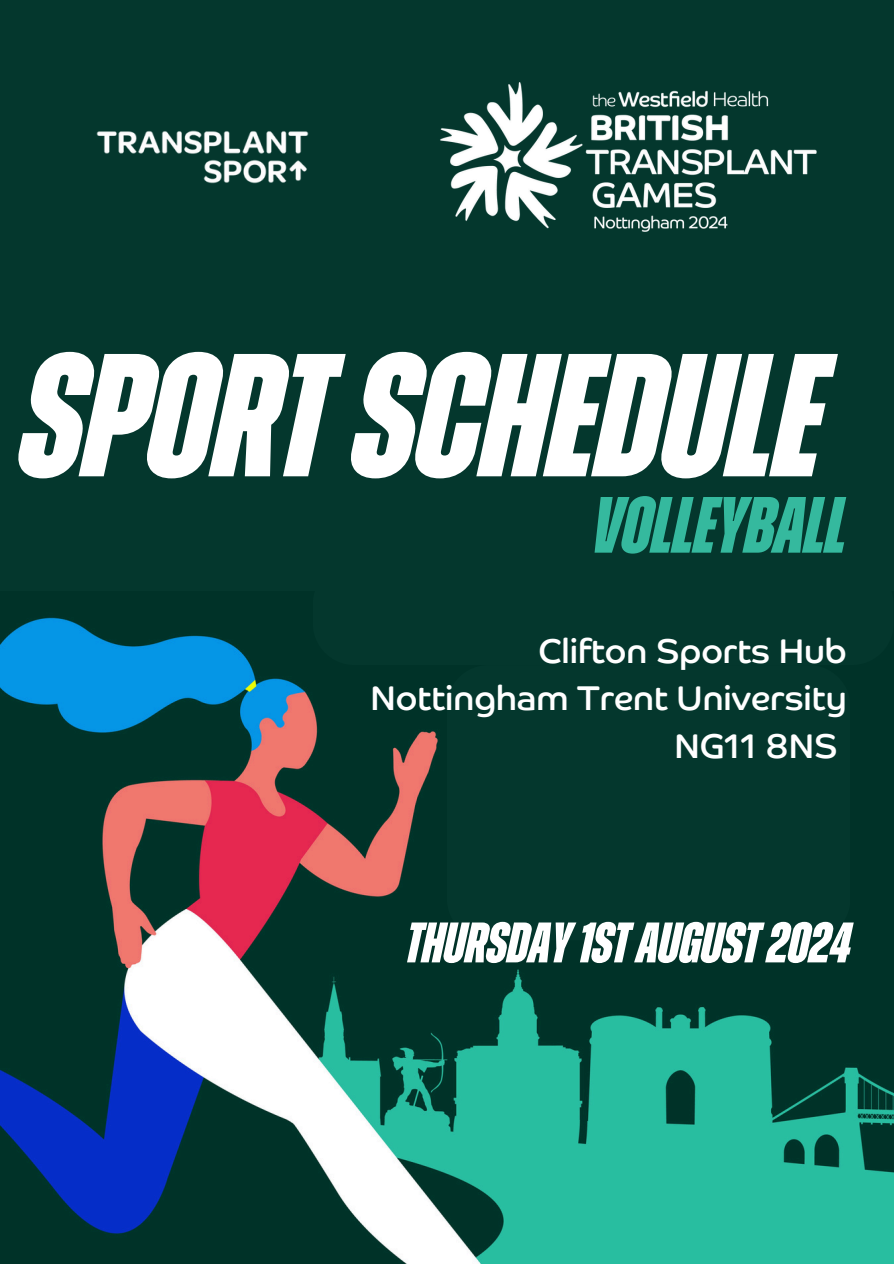
<style>
.page{position:relative;width:894px;height:1264px;background:#fff}
.page>*{position:absolute;margin:0;border:0;box-sizing:border-box;transform-origin:0 0}
.t1{font:italic 800 174.75px "Zuume";color:#fff}
.t2{font:italic 800 79.5px "Zuume";color:#35b99e}
.t3{font:italic 800 57px "Zuume";color:#fff}
.t4{font:34.5px "Co Headline Corp";color:#fff}
</style>
<div class="page">
<div style="left:0;top:0;width:893px;height:1263px;background:#04372d"></div>
<img style="left:0;top:617px;width:893px;height:646px">
<svg style="left:313px;top:617px;width:580px;height:48px"></svg>
<svg style="left:446px;top:665px;width:403px;height:275px"></svg>
<img style="left:440px;top:82px;width:377px;height:150px">
<img style="left:96px;top:130px;width:213px;height:54px">
<h2 class="t1" style="left:21px;top:336px;width:803px">SPORTSCHEDULE</h2>
<p class="t2" style="left:592px;top:489px;width:255px">VOLLEYBALL</p>
<p class="t4" style="left:538px;top:630px;width:309px">Clifton Sports Hub</p>
<p class="t4" style="left:370px;top:677px;width:477px">Nottingham Trent University</p>
<h3 class="t4" style="left:674px;top:725px;width:165px">NG11 8NS</h3>
<p class="t3" style="left:406px;top:916px;width:446px">THURSDAY1STAUGUST2024</p>
</div>
